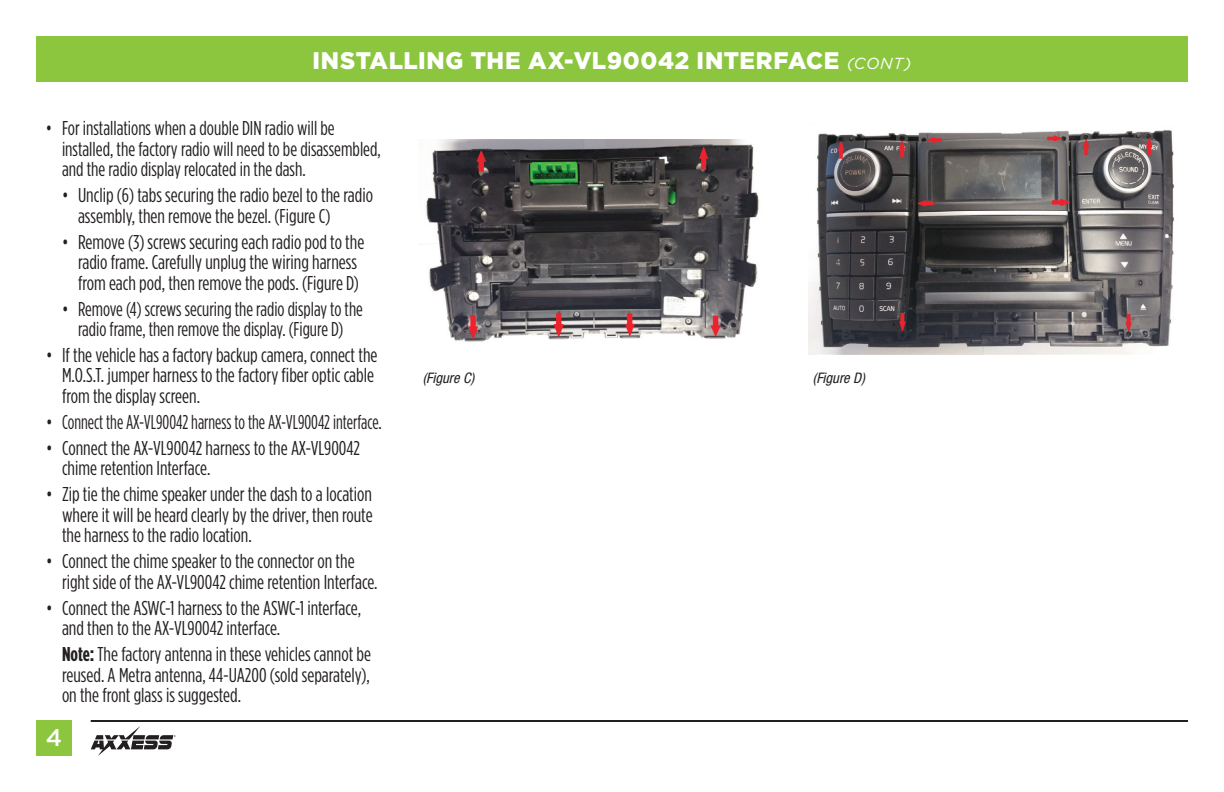
<style>
.page{position:relative;width:1224px;height:792px;background:#fff}
.page>*{position:absolute;margin:0;border:0;box-sizing:border-box;transform-origin:0 0}
.t1{font:900 24px "Gotham";letter-spacing:.025em;color:#fff}
.t2{font:500 24px "Gotham";color:#fff}
.t3{font:20px/20.4px "Gotham Condensed";color:#231f20}
.t4{font:italic condensed 14.6px "Helvetica Neue";color:#231f20}
.s1{font-weight:400;font-style:italic;font-size:16px}
.s2{font-weight:700}
</style>
<div class="page">
<div style="left:36px;top:36px;width:1152px;height:45px;background:#8bc63e"></div>
<div style="left:36px;top:720px;width:36px;height:36px;background:#8bc63e"></div>
<hr style="left:91px;top:720px;width:1097px;height:2px;background:#231f20">
<svg style="left:91px;top:726px;width:85px;height:30px"></svg>
<img style="left:419px;top:139px;width:340px;height:203px">
<img style="left:808px;top:130px;width:367px;height:224px">
<p class="t1" style="left:313px;top:47px;width:600px">INSTALLING THE AX-VL90042 INTERFACE <span class="s1">(CONT)</span></p>
<p class="t3" style="left:62px;top:118px;width:320px;text-indent:-16px">• For installations when a double DIN radio will be installed, the factory radio will need to be disassembled, and the radio display relocated in the dash.</p>
<p class="t3" style="left:78px;top:185px;width:297px;text-indent:-16px">• Unclip (6) tabs securing the radio bezel to the radio assembly, then remove the bezel. (Figure C)</p>
<p class="t3" style="left:62px;top:231px;width:304px;text-align:center">• Remove (3) screws securing each radio pod to the radio frame. Carefully unplug the wiring harness from each pod, then remove the pods. (Figure D)</p>
<p class="t3" style="left:62px;top:298px;width:302px;text-align:center">• Remove (4) screws securing the radio display to the radio frame, then remove the display. (Figure D)</p>
<p class="t3" style="left:62px;top:344px;width:317px;text-indent:-16px">• If the vehicle has a factory backup camera, connect the<br>M.O.S.T. jumper harness to the factory fiber optic cable from the display screen.</p>
<p class="t3" style="left:46px;top:411px;width:337px">• Connect the AX-VL90042 harness to the AX-VL90042 interface.</p>
<p class="t3" style="left:62px;top:437px;width:300px;text-indent:-16px">• Connect the AX-VL90042 harness to the AX-VL90042 chime retention Interface.</p>
<p class="t3" style="left:62px;top:484px;width:312px;text-align:justify;text-indent:-16px">• Zip tie the chime speaker under the dash to a location where it will be heard clearly by the driver, then route the harness to the radio location.</p>
<p class="t3" style="left:62px;top:551px;width:317px;text-indent:-16px">• Connect the chime speaker to the connector on the right side of the AX-VL90042 chime retention Interface.</p>
<p class="t3" style="left:62px;top:597px;width:301px;text-indent:-16px">• Connect the ASWC-1 harness to the ASWC-1 interface, and then to the AX-VL90042 interface.</p>
<p class="t3" style="left:62px;top:644px;width:311px;text-align:justify"><span class="s2">Note:</span> The factory antenna in these vehicles cannot be reused. A Metra antenna, 44-UA200 (sold separately), on the front glass is suggested.</p>
<p class="t2" style="left:46px;top:724px;width:18px">4</p>
<p class="t4" style="left:423px;top:369px;width:53px">(Figure C)</p>
<p class="t4" style="left:813px;top:369px;width:53px">(Figure D)</p>
</div>
